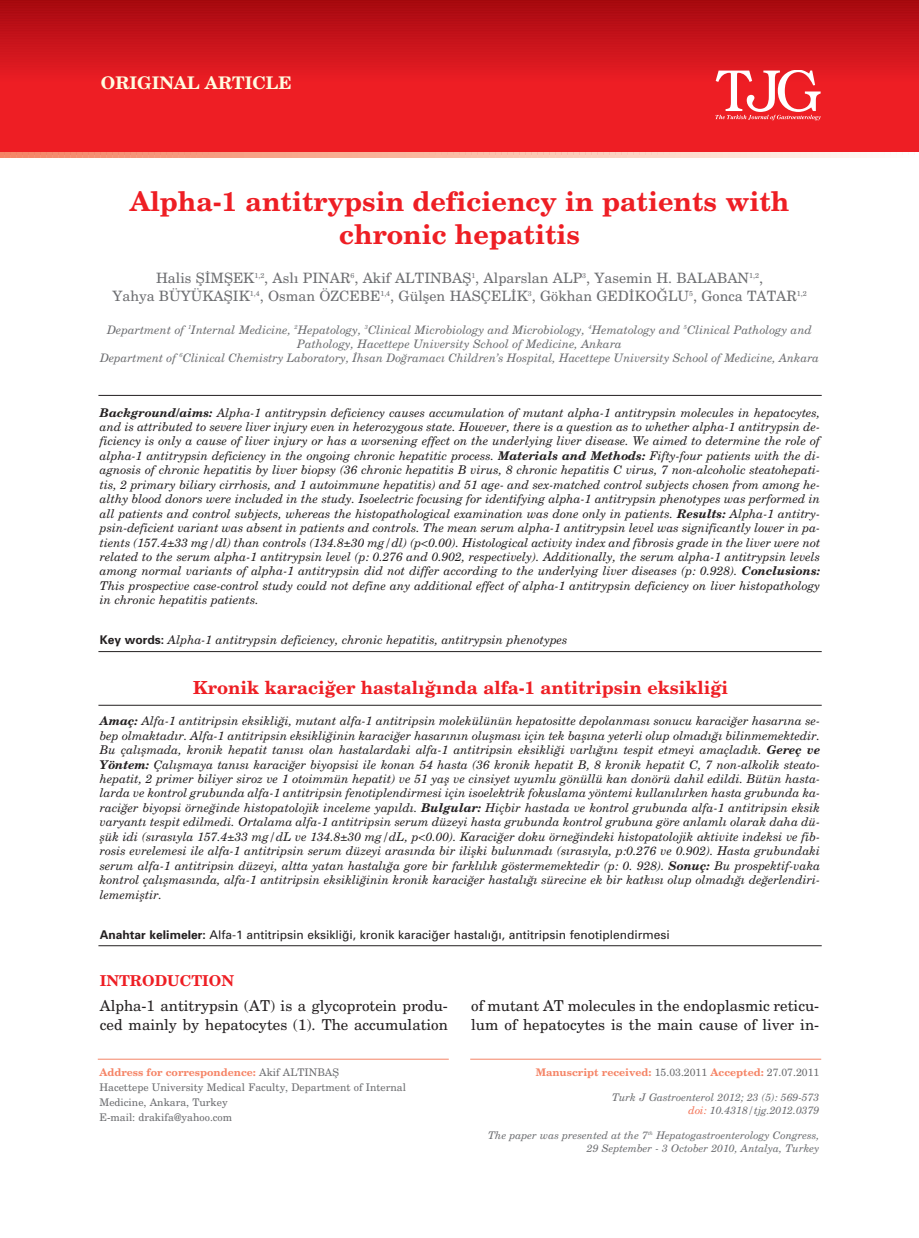
<style>
.page{position:relative;width:919px;height:1238px;background:#fff}
.page>*{position:absolute;margin:0;border:0;box-sizing:border-box;transform-origin:0 0}
.t1{font:700 27px/33.2px "New Century Schlbk TR";color:#ee1e24;text-align:center}
.t2{font:700 18px "New Century Schlbk TR";color:#ee1e24}
.t3{font:700 17.4px "New Century Schlbk TR";color:#fffce0}
.t4{font:15px/18.8px "New Century Schlbk TR";color:#231f20}
.t5{font:700 15px "New Century Schlbk TR";color:#ee1e24}
.t6{font:14.25px/17.7px "New Century Schlbk TR";color:#6c6d70;text-align:center}
.t7{font:italic 12px/14.4px "New Century Schlbk TR";color:#231f20;text-align:justify}
.t8{font:12px "Univers";color:#231f20}
.t9{font:italic 11.7px/14.1px "New Century Schlbk TR";color:#6c6d70;text-align:center}
.t10{font:italic 10.5px/12.6px "New Century Schlbk TR";color:#6c6d70;text-align:right}
.t11{font:10.5px/15px "New Century Schlbk TR";color:#6c6d70}
.t12{font:700 10.5px "New Century Schlbk TR";color:#f58466}
.s1{font-weight:700}
.s2{font-family:"Univers";font-weight:700;font-style:normal}
.s3{font-weight:400;color:#6c6d70}
.s4{color:#f37053}
.s5{font-weight:700;color:#f58466}
</style>
<div class="page">
<div style="left:0;top:1px;width:918px;height:154px;background:#ee1e24"></div>
<hr style="left:0;top:1px;width:918px;height:3px;background:#970509">
<hr style="left:0;top:4px;width:918px;height:3px;background:#9a060b">
<hr style="left:0;top:7px;width:918px;height:3px;background:#9d070d">
<hr style="left:0;top:10px;width:918px;height:2px;background:#9f080e">
<hr style="left:0;top:12px;width:918px;height:3px;background:#a20910">
<hr style="left:0;top:15px;width:918px;height:2px;background:#a50a11">
<hr style="left:0;top:17px;width:918px;height:3px;background:#a70a12">
<hr style="left:0;top:20px;width:918px;height:3px;background:#aa0b13">
<hr style="left:0;top:23px;width:918px;height:2px;background:#ad0c14">
<hr style="left:0;top:25px;width:918px;height:3px;background:#b00d15">
<hr style="left:0;top:28px;width:918px;height:2px;background:#b30e16">
<hr style="left:0;top:30px;width:918px;height:3px;background:#b50e16">
<hr style="left:0;top:33px;width:918px;height:2px;background:#b80f17">
<hr style="left:0;top:35px;width:918px;height:3px;background:#bb1018">
<hr style="left:0;top:38px;width:918px;height:2px;background:#bd1019">
<hr style="left:0;top:40px;width:918px;height:3px;background:#c0121a">
<hr style="left:0;top:43px;width:918px;height:3px;background:#c2131b">
<hr style="left:0;top:46px;width:918px;height:2px;background:#c5141b">
<hr style="left:0;top:48px;width:918px;height:3px;background:#c8151c">
<hr style="left:0;top:51px;width:918px;height:2px;background:#ca151d">
<hr style="left:0;top:53px;width:918px;height:3px;background:#cd161d">
<hr style="left:0;top:56px;width:918px;height:2px;background:#cf171e">
<hr style="left:0;top:58px;width:918px;height:3px;background:#d2171f">
<hr style="left:0;top:61px;width:918px;height:3px;background:#d5181f">
<hr style="left:0;top:64px;width:918px;height:2px;background:#d91920">
<hr style="left:0;top:66px;width:918px;height:3px;background:#db1a21">
<hr style="left:0;top:69px;width:918px;height:2px;background:#df1b21">
<hr style="left:0;top:71px;width:918px;height:3px;background:#e11b22">
<hr style="left:0;top:74px;width:918px;height:2px;background:#e51c23">
<hr style="left:0;top:76px;width:918px;height:3px;background:#e81c23">
<svg style="left:1px;top:153px;width:917px;height:5px;background:#f9beaa"></svg>
<hr style="left:98px;top:1058px;width:351px;height:1px;background:#f58466">
<hr style="left:470px;top:1058px;width:351px;height:1px;background:#f58466">
<svg style="left:715px;top:70px;width:105px;height:50px"></svg>
<hr style="left:98px;top:395px;width:723px;height:1px;background:#231f20">
<hr style="left:98px;top:651px;width:723px;height:1px;background:#231f20">
<hr style="left:98px;top:705px;width:723px;height:1px;background:#231f20">
<hr style="left:98px;top:945px;width:723px;height:1px;background:#231f20">
<h3 class="t3" style="left:101px;top:76px;width:192px">ORIGINAL ARTICLE</h3>
<h1 class="t1" style="left:130px;top:186px;width:661px">Alpha-1 antitrypsin deficiency in patients with chronic hepatitis</h1>
<p class="t6" style="left:112px;top:271px;width:696px">Halis fi‹MfiEK<sup>1,2</sup>, Asl› PINAR<sup>6</sup>, Akif ALTINBAfi<sup>1</sup>, Alparslan ALP<sup>3</sup>, Yasemin H. BALABAN<sup>1,2</sup>,<br>Yahya BÜYÜKAfiIK<sup>1,4</sup>, Osman ÖZCEBE<sup>1,4</sup>, Gülflen HASÇEL‹K<sup>3</sup>, Gökhan GED‹KO⁄LU<sup>5</sup>, Gonca TATAR<sup>1,2</sup></p>
<p class="t9" style="left:100px;top:323px;width:720px">Department of <sup>1</sup>Internal Medicine, <sup>2</sup>Hepatology, <sup>3</sup>Clinical Microbiology and Microbiology, <sup>4</sup>Hematology and <sup>5</sup>Clinical Pathology and<br>Pathology, Hacettepe University School of Medicine, Ankara<br>Department of <sup>6</sup>Clinical Chemistry Laboratory, ‹hsan Do¤ramac› Children’s Hospital, Hacettepe University School of Medicine, Ankara</p>
<p class="t7" style="left:100px;top:406px;width:721px"><span class="s1">Background/aims:</span> Alpha-1 antitrypsin deficiency causes accumulation of mutant alpha-1 antitrypsin molecules in hepatocytes, and is attributed to severe liver injury even in heterozygous state. However, there is a question as to whether alpha-1 antitrypsin de&shy;ficiency is only a cause of liver injury or has a worsening effect on the underlying liver disease. We aimed to determine the role of alpha-1 antitrypsin deficiency in the ongoing chronic hepatitic process. <span class="s1">Materials and Methods:</span> Fifty-four patients with the di&shy;agnosis of chronic hepatitis by liver biopsy (36 chronic hepatitis B virus, 8 chronic hepatitis C virus, 7 non-alcoholic steatohepati&shy;tis, 2 primary biliary cirrhosis, and 1 autoimmune hepatitis) and 51 age- and sex-matched control subjects chosen from among he&shy;althy blood donors were included in the study. Isoelectric focusing for identifying alpha-1 antitrypsin phenotypes was performed in all patients and control subjects, whereas the histopathological examination was done only in patients. <span class="s1">Results:</span> Alpha-1 antitry&shy;psin-deficient variant was absent in patients and controls. The mean serum alpha-1 antitrypsin level was significantly lower in pa&shy;tients (157.4±33 mg/dl) than controls (134.8±30 mg/dl) (p&lt;0.00). Histological activity index and fibrosis grade in the liver were not related to the serum alpha-1 antitrypsin level (p: 0.276 and 0.902, respectively). Additionally, the serum alpha-1 antitrypsin levels among normal variants of alpha-1 antitrypsin did not differ according to the underlying liver diseases (p: 0.928). <span class="s1">Conclusions:<br></span>This prospective case-control study could not define any additional effect of alpha-1 antitrypsin deficiency on liver histopathology in chronic hepatitis patients.</p>
<p class="t7" style="left:100px;top:634px;width:469px"><span class="s2">Key words:</span> Alpha-1 antitrypsin deficiency, chronic hepatitis, antitrypsin phenotypes</p>
<h2 class="t2" style="left:193px;top:680px;width:536px">Kronik karaci¤er hastal›¤›nda alfa-1 antitripsin eksikli¤i</h2>
<p class="t7" style="left:100px;top:714px;width:721px"><span class="s1">Amaç:</span> Alfa-1 antitripsin eksikli¤i, mutant alfa-1 antitripsin molekülünün hepatositte depolanmas› sonucu karaci¤er hasar›na se&shy;bep olmaktad›r. Alfa-1 antitripsin eksikli¤inin karaci¤er hasar›n›n oluflmas› için tek bafl›na yeterli olup olmad›¤› bilinmemektedir.<br>Bu çal›flmada, kronik hepatit tan›s› olan hastalardaki alfa-1 antitripsin eksikli¤i varl›¤›n› tespit etmeyi amaçlad›k. <span class="s1">Gereç ve Yöntem:</span> Çal›flmaya tan›s› karaci¤er biyopsisi ile konan 54 hasta (36 kronik hepatit B, 8 kronik hepatit C, 7 non-alkolik steato&shy;hepatit, 2 primer biliyer siroz ve 1 otoimmün hepatit) ve 51 yafl ve cinsiyet uyumlu gönüllü kan donörü dahil edildi. Bütün hasta&shy;larda ve kontrol grubunda alfa-1 antitripsin fenotiplendirmesi için isoelektrik fokuslama yöntemi kullan›l›rken hasta grubunda ka&shy;raci¤er biyopsi örne¤inde histopatolojik inceleme yap›ld›. <span class="s1">Bulgular:</span> Hiçbir hastada ve kontrol grubunda alfa-1 antitripsin eksik varyant› tespit edilmedi. Ortalama alfa-1 antitripsin serum düzeyi hasta grubunda kontrol grubuna göre anlaml› olarak daha dü&shy;flük idi (s›ras›yla 157.4±33 mg/dL ve 134.8±30 mg/dL, p&lt;0.00). Karaci¤er doku örne¤indeki histopatolojik aktivite indeksi ve fib&shy;rosis evrelemesi ile alfa-1 antitripsin serum düzeyi aras›nda bir iliflki bulunmad› (s›ras›yla, p:0.276 ve 0.902). Hasta grubundaki serum alfa-1 antitripsin düzeyi, altta yatan hastal›¤a gore bir farkl›l›k göstermemektedir (p: 0. 928). <span class="s1">Sonuç:</span> Bu prospektif-vaka kontrol çal›flmas›nda, alfa-1 antitripsin eksikli¤inin kronik karaci¤er hastal›¤› sürecine ek bir katk›s› olup olmad›¤› de¤erlendiri&shy;lememifltir.</p>
<p class="t8" style="left:100px;top:929px;width:571px"><span class="s1">Anahtar kelimeler:</span> Alfa-1 antitripsin eksikli¤i, kronik karaci¤er hastal›¤›, antitripsin fenotiplendirmesi</p>
<p class="t5" style="left:100px;top:974px;width:135px">INTRODUCTION</p>
<p class="t4" style="left:100px;top:997px;width:349px">Alpha-1 antitrypsin (AT) is a glycoprotein produ&shy;ced mainly by hepatocytes (1). The accumulation</p>
<p class="t4" style="left:471px;top:997px;width:349px">of mutant AT molecules in the endoplasmic reticu&shy;lum of hepatocytes is the main cause of liver in-</p>
<p class="t12" style="left:535px;top:1067px;width:285px">Manuscript received: <span class="s3">15.03.2011</span> Accepted: <span class="s3">27.07.2011</span></p>
<p class="t10" style="left:612px;top:1091px;width:209px">Turk J Gastroenterol 2012; 23 (5): 569-573 <span class="s4">doi:</span> 10.4318/tjg.2012.0379</p>
<p class="t10" style="left:488px;top:1129px;width:333px">The paper was presented at the 7<sup>th</sup> Hepatogastroenterology Congress,<br>29 September - 3 October 2010, Antalya, Turkey</p>
<p class="t11" style="left:99px;top:1065px;width:308px"><span class="s5">Address for correspondence:</span> Akif ALTINBAfi<br>Hacettepe University Medical Faculty, Department of Internal Medicine, Ankara, Turkey<br>E-mail: drakifa@yahoo.com</p>
</div>
